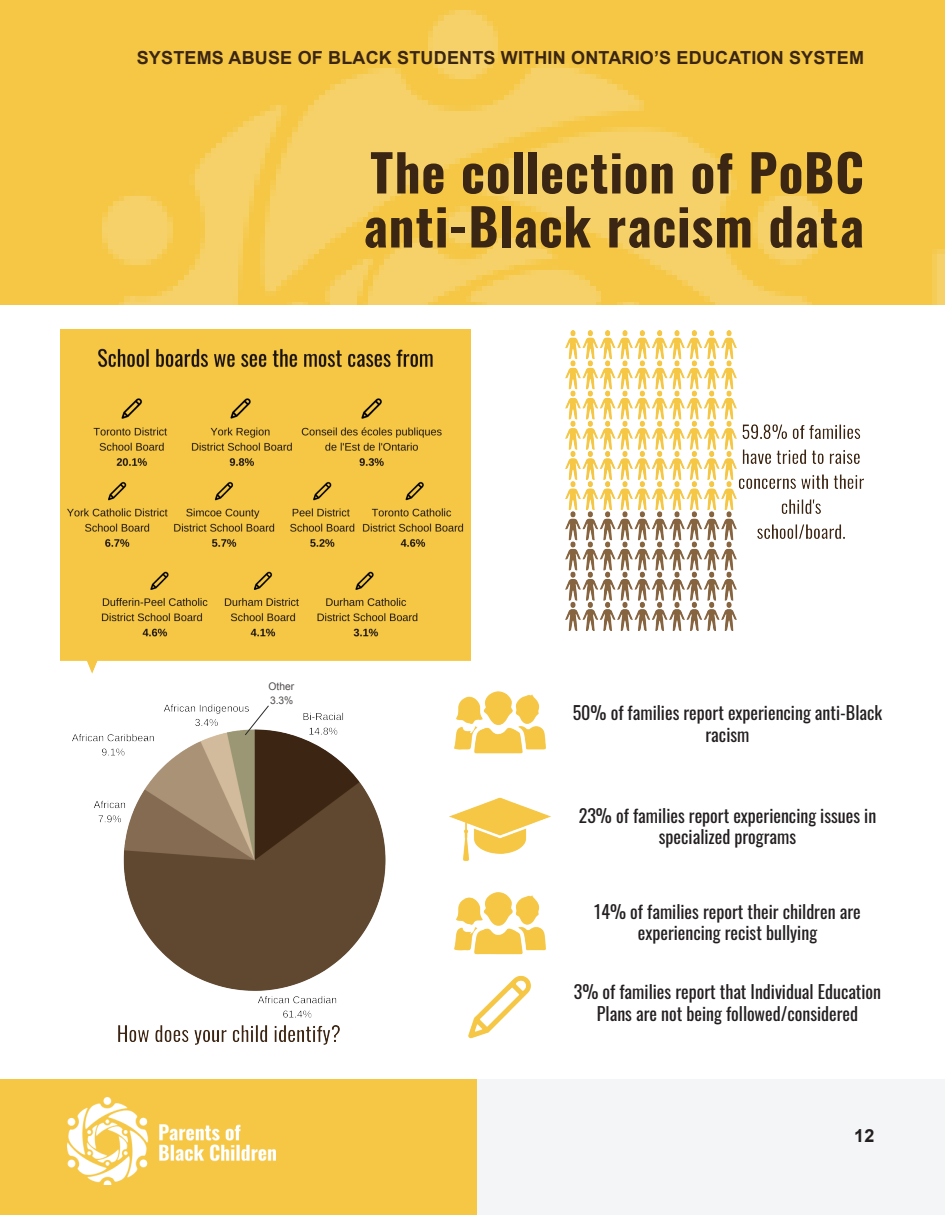
<style>
.page{position:relative;width:945px;height:1215px;background:#fff}
.page>*{position:absolute;margin:0;border:0;box-sizing:border-box;transform-origin:0 0}
.t1{font:700 51px/54px "Oswald";letter-spacing:.015em;color:#3b2613}
.t2{font:18px/21.6px "Oswald";color:#231f20;text-align:center}
.t3{font:700 18px "Arial";letter-spacing:.01em;color:#3b2613}
.t4{font:700 18px "Arial";color:#231f20}
.t5{font:10.5px/13.5px "Arial";color:#504d4c}
</style>
<div class="page">
<div style="left:477px;top:1080px;width:468px;height:135px;background:#f4f5f6"></div>
<div style="left:0;top:0;width:945px;height:305px;background:#f5c745"></div>
<div style="left:0;top:1080px;width:477px;height:135px;background:#f5c745"></div>
<img style="left:68px;top:1097px;width:208px;height:88px">
<img style="left:102px;top:10px;width:843px;height:295px">
<img style="left:449px;top:691px;width:102px;height:348px">
<img style="left:61px;top:330px;width:409px;height:344px">
<img style="left:72px;top:704px;width:314px;height:341px">
<img style="left:565px;top:330px;width:299px;height:300px">
<svg style="left:245px;top:705px;width:24px;height:30px"></svg>
<p class="t3" style="left:137px;top:46px;width:729px">SYSTEMS ABUSE OF BLACK STUDENTS WITHIN ONTARIO’S EDUCATION SYSTEM</p>
<h1 class="t1" style="left:364px;top:149px;width:502px">The collection of PoBC anti-Black racism data</h1>
<p class="t5" style="left:268px;top:680px;width:27px">Other<br>3.3%</p>
<p class="t2" style="left:573px;top:701px;width:311px">50% of families report experiencing anti-Black racism</p>
<p class="t2" style="left:579px;top:803px;width:299px">23% of families report experiencing issues in specialized programs</p>
<p class="t2" style="left:594px;top:899px;width:268px">14% of families report their children are experiencing recist bullying</p>
<p class="t2" style="left:574px;top:979px;width:309px">3% of families report that Individual Education<br>Plans are not being followed/considered</p>
<p class="t4" style="left:854px;top:1123px;width:22px">12</p>
</div>
